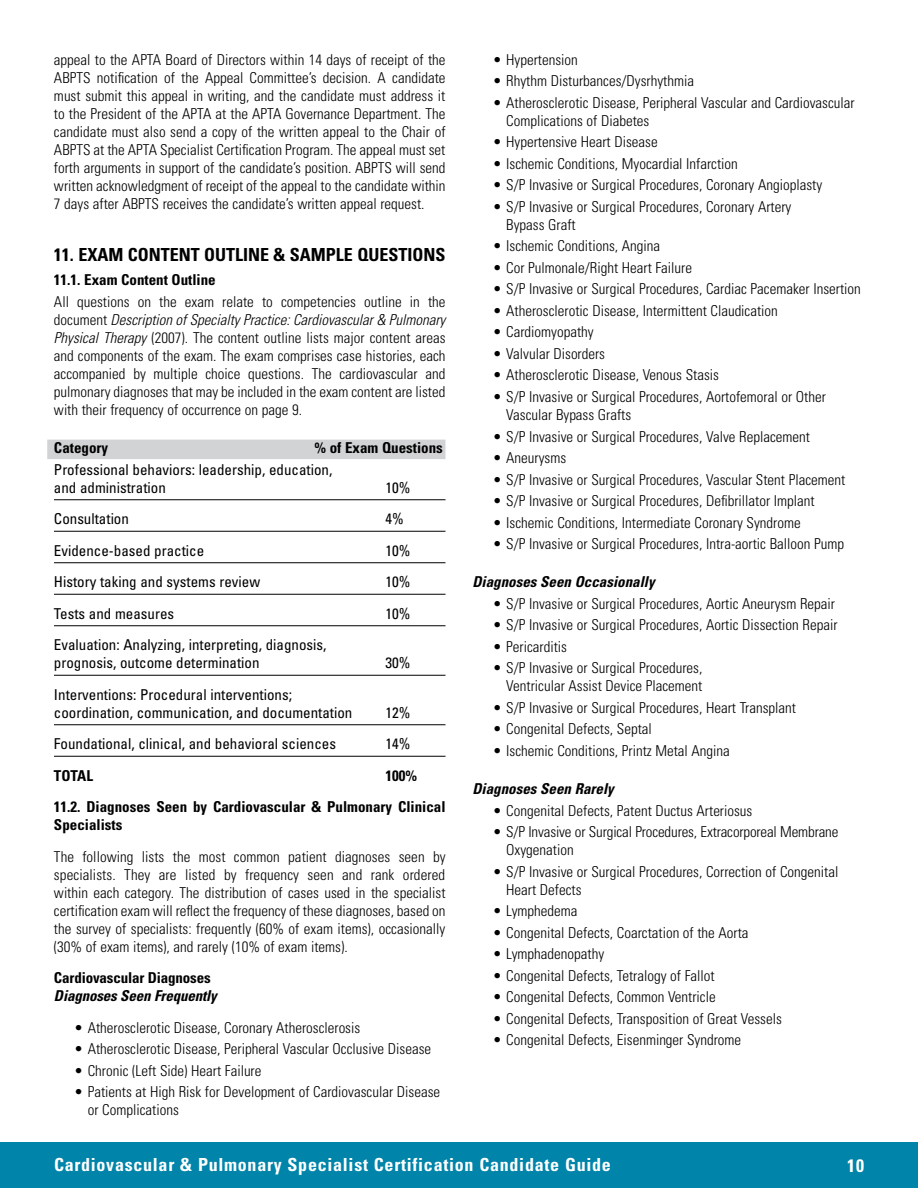
<style>
.page{position:relative;width:918px;height:1188px;background:#fff}
.page>*{position:absolute;margin:0;border:0;box-sizing:border-box;transform-origin:0 0}
.t1{font:700 condensed 18px "Univers LT Std";letter-spacing:.04em;color:#fff}
.t2{font:700 condensed 18px "Univers LT Std";color:#000}
.t3{font:300 condensed 15px/18px "Univers LT Std";color:#000}
.t4{font:condensed 15px/18px "Univers LT Std";color:#000}
.t5{font:700 condensed 15px/31.5px "Univers LT Std";color:#000}
.t6{font:italic 700 condensed 15px "Univers LT Std";color:#000}
.s1{font-style:italic}
</style>
<div class="page">
<div style="left:0;top:1143px;width:918px;height:45px;background:#0084a9"></div>
<div style="left:47px;top:440px;width:398px;height:19px;background:#d1d3d4"></div>
<hr style="left:54px;top:499px;width:391px;height:1px;background:#000">
<hr style="left:54px;top:531px;width:391px;height:1px;background:#000">
<hr style="left:54px;top:562px;width:391px;height:1px;background:#000">
<hr style="left:54px;top:594px;width:391px;height:1px;background:#000">
<hr style="left:54px;top:625px;width:391px;height:1px;background:#000">
<hr style="left:54px;top:675px;width:391px;height:1px;background:#000">
<hr style="left:54px;top:724px;width:391px;height:1px;background:#000">
<hr style="left:54px;top:756px;width:391px;height:1px;background:#000">
<p class="t3" style="left:54px;top:51px;width:393px;text-align:justify">appeal to the APTA Board of Directors within 14 days of receipt of the ABPTS notification of the Appeal Committee’s decision. A candidate must submit this appeal in writing, and the candidate must address it to the President of the APTA at the APTA Governance Department. The candidate must also send a copy of the written appeal to the Chair of ABPTS at the APTA Specialist Certification Program. The appeal must set forth arguments in support of the candidate’s position. ABPTS will send written acknowledgment of receipt of the appeal to the candidate within 7 days after ABPTS receives the candidate’s written appeal request.</p>
<p class="t2" style="left:54px;top:243px;width:393px">11. EXAM CONTENT OUTLINE &amp; SAMPLE QUESTIONS</p>
<p class="t5" style="left:54px;top:264px;width:163px">11.1. Exam Content Outline</p>
<p class="t3" style="left:54px;top:293px;width:393px;text-align:justify">All questions on the exam relate to competencies outline in the document <span class="s1">Description of Specialty Practice: Cardiovascular &amp; Pulmonary Physical Therapy</span> (2007). The content outline lists major content areas and components of the exam. The exam comprises case histories, each accompanied by multiple choice questions. The cardiovascular and pulmonary diagnoses that may be included in the exam content are listed with their frequency of occurrence on page 9.</p>
<p class="t5" style="left:54px;top:432px;width:56px">Category</p>
<p class="t5" style="left:315px;top:432px;width:130px">% of Exam Questions</p>
<p class="t4" style="left:54px;top:460px;width:280px">Professional behaviors: leadership, education, and administration</p>
<p class="t4" style="left:385px;top:478px;width:26px">10%</p>
<p class="t4" style="left:54px;top:510px;width:76px">Consultation</p>
<p class="t4" style="left:385px;top:510px;width:20px">4%</p>
<p class="t4" style="left:54px;top:541px;width:152px">Evidence-based practice</p>
<p class="t4" style="left:385px;top:541px;width:26px">10%</p>
<p class="t4" style="left:54px;top:573px;width:208px">History taking and systems review</p>
<p class="t4" style="left:385px;top:573px;width:26px">10%</p>
<p class="t4" style="left:54px;top:604px;width:122px">Tests and measures</p>
<p class="t4" style="left:385px;top:604px;width:26px">10%</p>
<p class="t4" style="left:54px;top:636px;width:274px">Evaluation: Analyzing, interpreting, diagnosis, prognosis, outcome determination</p>
<p class="t4" style="left:385px;top:654px;width:26px">30%</p>
<p class="t4" style="left:54px;top:685px;width:300px">Interventions: Procedural interventions; coordination, communication, and documentation</p>
<p class="t4" style="left:385px;top:703px;width:26px">12%</p>
<p class="t4" style="left:54px;top:735px;width:284px">Foundational, clinical, and behavioral sciences</p>
<p class="t4" style="left:385px;top:735px;width:26px">14%</p>
<p class="t5" style="left:54px;top:759px;width:41px">TOTAL</p>
<p class="t5" style="left:54px;top:759px;width:393px;text-indent:331px">100%<br>11.2. Diagnoses Seen by Cardiovascular &amp; Pulmonary Clinical</p>
<p class="t5" style="left:54px;top:809px;width:70px">Specialists</p>
<p class="t3" style="left:54px;top:847px;width:393px;text-align:justify">The following lists the most common patient diagnoses seen by specialists. They are listed by frequency seen and rank ordered within each category. The distribution of cases used in the specialist certification exam will reflect the frequency of these diagnoses, based on the survey of specialists: frequently (60% of exam items), occasionally (30% of exam items), and rarely (10% of exam items).</p>
<p class="t5" style="left:54px;top:962px;width:158px">Cardiovascular Diagnoses</p>
<p class="t6" style="left:54px;top:987px;width:164px">Diagnoses Seen Frequently</p>
<p class="t3" style="left:74px;top:1018px;width:288px">• Atherosclerotic Disease, Coronary Atherosclerosis</p>
<p class="t3" style="left:74px;top:1040px;width:358px">• Atherosclerotic Disease, Peripheral Vascular Occlusive Disease</p>
<p class="t3" style="left:74px;top:1061px;width:189px">• Chronic (Left Side) Heart Failure</p>
<p class="t3" style="left:88px;top:1083px;width:354px;text-indent:-14px">• Patients at High Risk for Development of Cardiovascular Disease or Complications</p>
<p class="t3" style="left:493px;top:51px;width:87px">• Hypertension</p>
<p class="t3" style="left:493px;top:72px;width:203px">• Rhythm Disturbances/Dysrhythmia</p>
<p class="t3" style="left:506px;top:94px;width:350px;text-indent:-14px">• Atherosclerotic Disease, Peripheral Vascular and Cardiovascular<br>Complications of Diabetes</p>
<p class="t3" style="left:493px;top:133px;width:166px">• Hypertensive Heart Disease</p>
<p class="t3" style="left:493px;top:155px;width:247px">• Ischemic Conditions, Myocardial Infarction</p>
<p class="t3" style="left:493px;top:176px;width:331px">• S/P Invasive or Surgical Procedures, Coronary Angioplasty</p>
<p class="t3" style="left:506px;top:198px;width:287px;text-indent:-14px">• S/P Invasive or Surgical Procedures, Coronary Artery<br>Bypass Graft</p>
<p class="t3" style="left:493px;top:237px;width:169px">• Ischemic Conditions, Angina</p>
<p class="t3" style="left:493px;top:259px;width:201px">• Cor Pulmonale/Right Heart Failure</p>
<p class="t3" style="left:493px;top:280px;width:370px">• S/P Invasive or Surgical Procedures, Cardiac Pacemaker Insertion</p>
<p class="t3" style="left:493px;top:302px;width:287px">• Atherosclerotic Disease, Intermittent Claudication</p>
<p class="t3" style="left:493px;top:323px;width:102px">• Cardiomyopathy</p>
<p class="t3" style="left:493px;top:345px;width:114px">• Valvular Disorders</p>
<p class="t3" style="left:493px;top:366px;width:228px">• Atherosclerotic Disease, Venous Stasis</p>
<p class="t3" style="left:506px;top:388px;width:321px;text-indent:-14px">• S/P Invasive or Surgical Procedures, Aortofemoral or Other<br>Vascular Bypass Grafts</p>
<p class="t3" style="left:493px;top:427px;width:319px">• S/P Invasive or Surgical Procedures, Valve Replacement</p>
<p class="t3" style="left:493px;top:449px;width:75px">• Aneurysms</p>
<p class="t3" style="left:493px;top:470px;width:354px">• S/P Invasive or Surgical Procedures, Vascular Stent Placement</p>
<p class="t3" style="left:493px;top:492px;width:323px">• S/P Invasive or Surgical Procedures, Defibrillator Implant</p>
<p class="t3" style="left:493px;top:513px;width:310px">• Ischemic Conditions, Intermediate Coronary Syndrome</p>
<p class="t3" style="left:493px;top:535px;width:353px">• S/P Invasive or Surgical Procedures, Intra-aortic Balloon Pump</p>
<p class="t6" style="left:472px;top:573px;width:184px">Diagnoses Seen Occasionally</p>
<p class="t3" style="left:493px;top:595px;width:344px">• S/P Invasive or Surgical Procedures, Aortic Aneurysm Repair</p>
<p class="t3" style="left:493px;top:616px;width:346px">• S/P Invasive or Surgical Procedures, Aortic Dissection Repair</p>
<p class="t3" style="left:493px;top:638px;width:76px">• Pericarditis</p>
<p class="t3" style="left:493px;top:659px;width:211px;text-align:right">• S/P Invasive or Surgical Procedures,<br>Ventricular Assist Device Placement</p>
<p class="t3" style="left:493px;top:699px;width:305px">• S/P Invasive or Surgical Procedures, Heart Transplant</p>
<p class="t3" style="left:493px;top:720px;width:161px">• Congenital Defects, Septal</p>
<p class="t3" style="left:493px;top:742px;width:239px">• Ischemic Conditions, Printz Metal Angina</p>
<p class="t6" style="left:472px;top:780px;width:143px">Diagnoses Seen Rarely</p>
<p class="t3" style="left:493px;top:801px;width:261px">• Congenital Defects, Patent Ductus Arteriosus</p>
<p class="t3" style="left:506px;top:823px;width:334px;text-indent:-14px">• S/P Invasive or Surgical Procedures, Extracorporeal Membrane<br>Oxygenation</p>
<p class="t3" style="left:506px;top:862px;width:334px;text-indent:-14px">• S/P Invasive or Surgical Procedures, Correction of Congenital<br>Heart Defects</p>
<p class="t3" style="left:493px;top:902px;width:86px">• Lymphedema</p>
<p class="t3" style="left:493px;top:923px;width:257px">• Congenital Defects, Coarctation of the Aorta</p>
<p class="t3" style="left:493px;top:945px;width:113px">• Lymphadenopathy</p>
<p class="t3" style="left:493px;top:966px;width:223px">• Congenital Defects, Tetralogy of Fallot</p>
<p class="t3" style="left:493px;top:988px;width:225px">• Congenital Defects, Common Ventricle</p>
<p class="t3" style="left:493px;top:1009px;width:291px">• Congenital Defects, Transposition of Great Vessels</p>
<p class="t3" style="left:493px;top:1031px;width:250px">• Congenital Defects, Eisenminger Syndrome</p>
<p class="t1" style="left:54px;top:1154px;width:558px">Cardiovascular &amp; Pulmonary Specialist Certification Candidate Guide</p>
<p class="t1" style="left:847px;top:1154px;width:18px">10</p>
</div>
